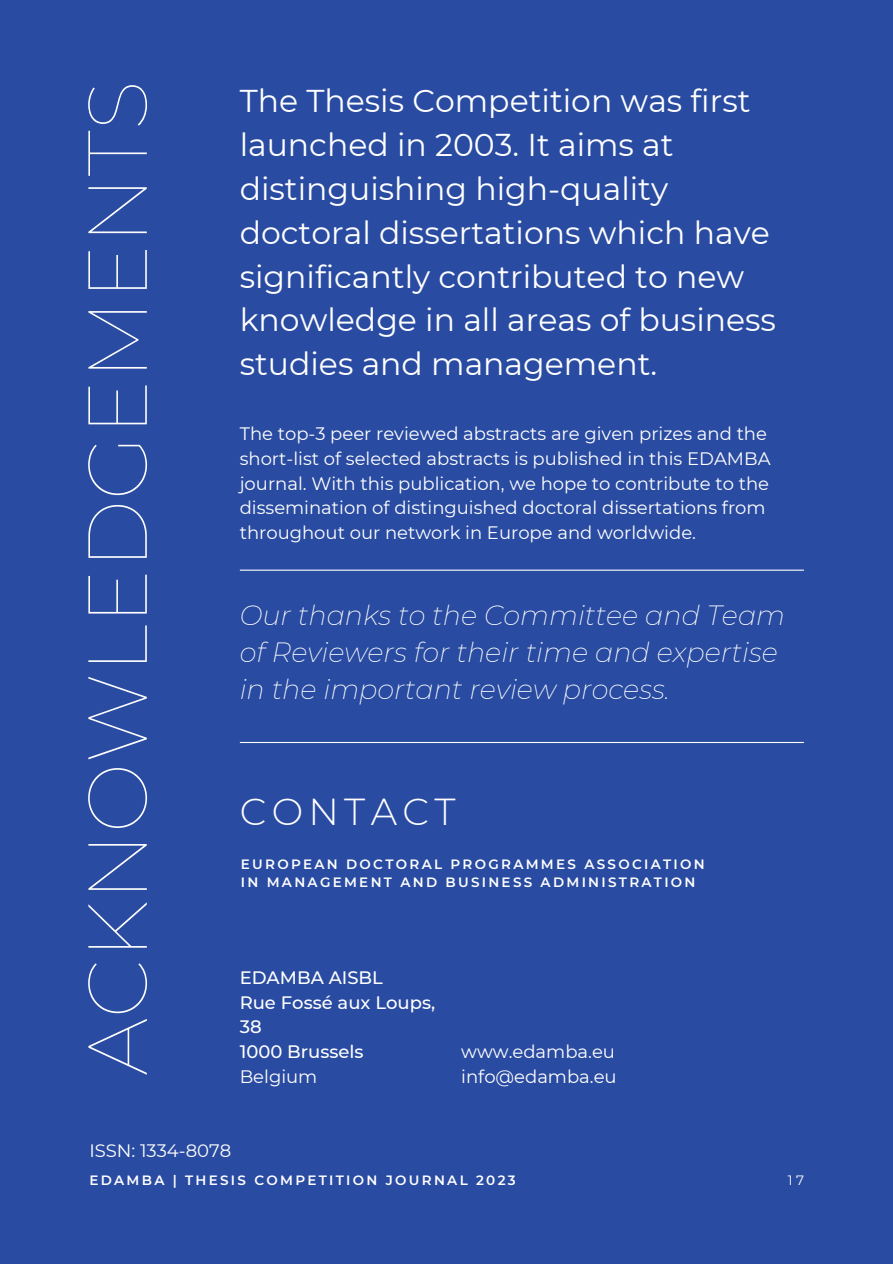
<style>
.page{position:relative;width:893px;height:1264px;background:#fff}
.page>*{position:absolute;margin:0;border:0;box-sizing:border-box;transform-origin:0 0}
.t1{font:100 83.4px "Montserrat";color:#fff}
.t2{font:300 37.5px "Montserrat";letter-spacing:.14em;color:#fff}
.t3{font:31.5px/43.8px "Montserrat";color:#fff}
.t4{font:italic 200 27.15px/37.2px "Montserrat";color:#fff}
.t5{font:18px/24.8px "Montserrat";color:#fff}
.t6{font:500 18px/24.8px "Montserrat";color:#fff}
.t7{font:600 13.5px/18px "Montserrat";letter-spacing:.17em;color:#fff}
.t8{font:13.5px "Montserrat";color:#fff}
</style>
<div class="page">
<div style="left:0;top:0;width:892px;height:1263px;background:#294ba1"></div>
<hr style="left:240px;top:742px;width:563px;height:1px;background:#fff">
<hr style="left:240px;top:569px;width:563px;height:1px;background:#fff">
<h1 class="t1" style="left:66px;top:1075px;width:996px;rotate:-90deg">ACKNOWLEDGEMENTS</h1>
<h3 class="t3" style="left:240px;top:79px;width:538px">The Thesis Competition was first launched in 2003. It aims at distinguishing high-quality doctoral dissertations which have significantly contributed to new knowledge in all areas of business studies and management.</h3>
<p class="t5" style="left:240px;top:421px;width:532px">The top-3 peer reviewed abstracts are given prizes and the short-list of selected abstracts is published in this EDAMBA journal. With this publication, we hope to contribute to the dissemination of distinguished doctoral dissertations from throughout our network in Europe and worldwide.</p>
<h3 class="t4" style="left:240px;top:596px;width:547px">Our thanks to the Committee and Team of Reviewers for their time and expertise in the important review process.</h3>
<h2 class="t2" style="left:240px;top:788px;width:217px">CONTACT</h2>
<p class="t7" style="left:241px;top:854px;width:465px">EUROPEAN DOCTORAL PROGRAMMES ASSOCIATION<br>IN MANAGEMENT AND BUSINESS ADMINISTRATION</p>
<p class="t6" style="left:240px;top:964px;width:197px">EDAMBA AISBL<br>Rue Fossé aux Loups,<br>38<br>1000 Brussels</p>
<p class="t5" style="left:240px;top:1063px;width:79px">Belgium</p>
<p class="t5" style="left:461px;top:1039px;width:157px">www.edamba.eu info@edamba.eu</p>
<p class="t5" style="left:89px;top:1137px;width:143px">ISSN: 1334-8078</p>
<p class="t7" style="left:89px;top:1171px;width:428px">EDAMBA | THESIS COMPETITION JOURNAL 2023</p>
<p class="t8" style="left:787px;top:1172px;width:18px">17</p>
</div>
